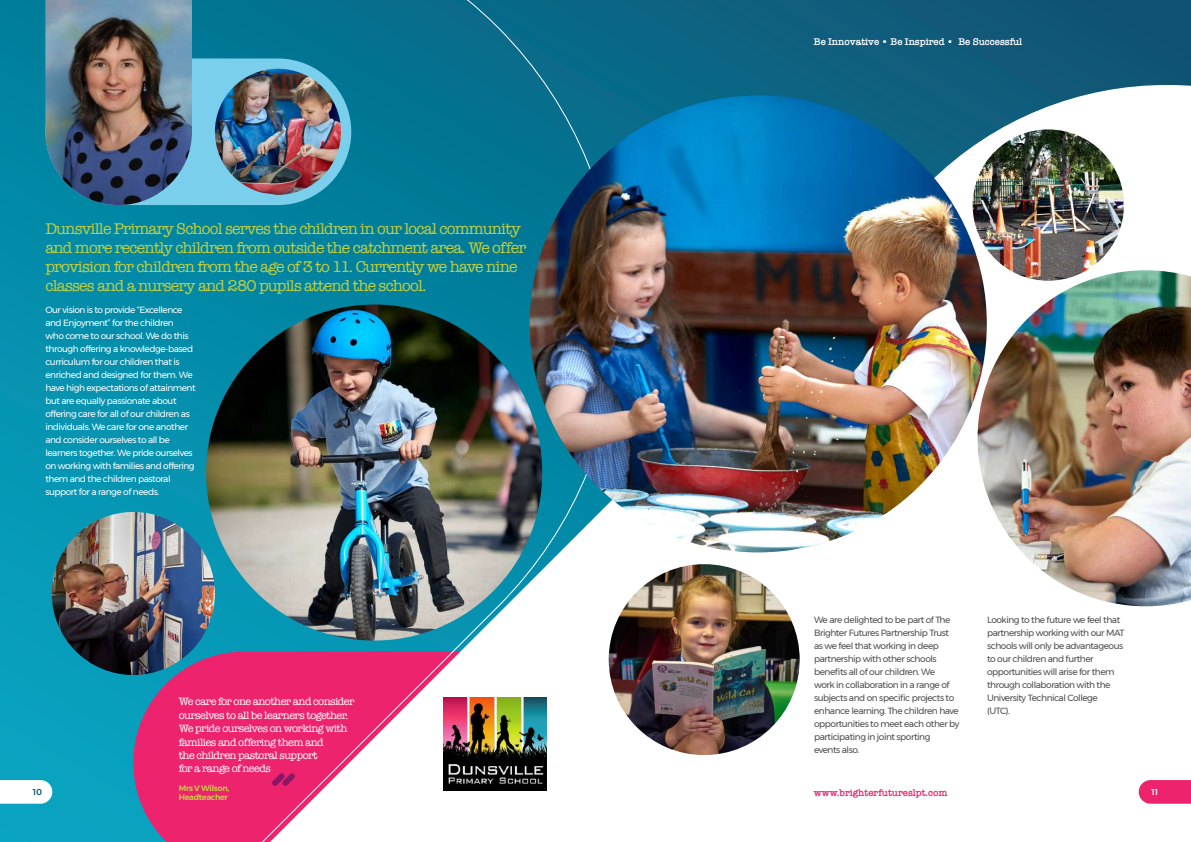
<style>
.page{position:relative;width:1191px;height:842px;background:#0f5a7a}
.page>*{position:absolute;margin:0;border:0;box-sizing:border-box;transform-origin:0 0}
.t1{font:16px/19px "American Typewriter";letter-spacing:-.05em;color:#c4d03f}
.t2{font:11px/13.4px "American Typewriter";letter-spacing:-.05em;color:#fff}
.t3{font:600 10px "American Typewriter";letter-spacing:-.01em;color:#fff}
.t4{font:600 10px "American Typewriter";letter-spacing:-.01em;color:#ee236d}
.t5{font:9px/13px "Montserrat";letter-spacing:-.05em;color:#4b4c4d}
.t6{font:9px/13px "Montserrat";letter-spacing:-.05em;color:#fff}
.t7{font:500 8.5px "Montserrat";color:#fff}
.t8{font:500 8.5px "Montserrat";color:#0e5170}
.t9{font:600 8px/9px "Montserrat";letter-spacing:-.04em;color:#c4d03f}
</style>
<div class="page">
<svg style="left:658px;top:52px;width:533px;height:790px;fill:#fff"></svg>
<svg style="left:1138px;top:780px;width:53px;height:24px"></svg>
<img style="left:609px;top:564px;width:190px;height:191px;border-radius:95px">
<img style="left:977px;top:270px;width:214px;height:336px">
<img style="left:972px;top:129px;width:152px;height:152px;border-radius:76px">
<img style="left:0;top:0;width:658px;height:842px">
<img style="left:530px;top:95px;width:456px;height:457px;border-radius:228px">
<p class="t1" style="left:45px;top:219px;width:482px">Dunsville Primary School serves the children in our local community and more recently children from outside the catchment area. We offer provision for children from the age of 3 to 11. Currently we have nine classes and a nursery and 280 pupils attend the school.</p>
<p class="t6" style="left:45px;top:303px;width:152px">Our vision is to provide “Excellence and Enjoyment” for the children<br>who come to our school. We do this through offering a knowledge-based curriculum for our children that is enriched and designed for them. We have high expectations of attainment but are equally passionate about offering care for all of our children as individuals. We care for one another and consider ourselves to all be learners together. We pride ourselves on working with families and offering them and the children pastoral support for a range of needs.</p>
<p class="t8" style="left:33px;top:785px;width:11px">10</p>
<p class="t2" style="left:179px;top:695px;width:177px">We care for one another and consider ourselves to all be learners together.<br>We pride ourselves on working with families and offering them and<br>the children pastoral support<br>for a range of needs</p>
<p class="t9" style="left:179px;top:784px;width:52px">Mrs V Wilson,<br>Headteacher</p>
<p class="t3" style="left:814px;top:34px;width:210px">Be Innovative • Be Inspired • Be Successful</p>
<p class="t5" style="left:814px;top:613px;width:147px">We are delighted to be part of The<br>Brighter Futures Partnership Trust as we feel that working in deep partnership with other schools benefits all of our children. We<br>work in collaboration in a range of subjects and on specific projects to enhance learning. The children have opportunities to meet each other by participating in joint sporting<br>events also.</p>
<p class="t5" style="left:987px;top:613px;width:139px">Looking to the future we feel that partnership working with our MAT schools will only be advantageous to our children and further opportunities will arise for them through collaboration with the<br>University Technical College<br>(UTC).</p>
<p class="t4" style="left:814px;top:785px;width:136px">www.brighterfutureslpt.com</p>
<p class="t7" style="left:1151px;top:785px;width:8px">11</p>
</div>
